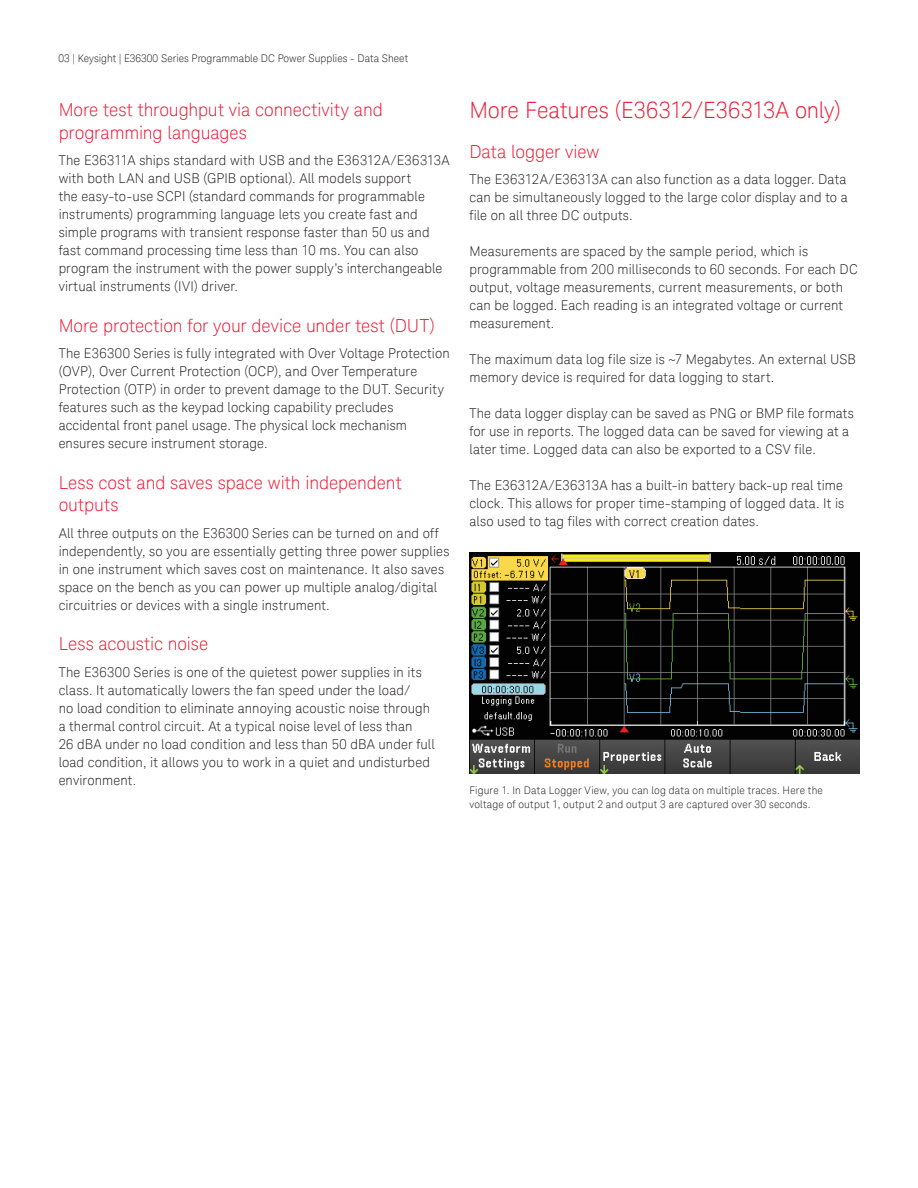
<style>
.page{position:relative;width:918px;height:1188px;background:#fff}
.page>*{position:absolute;margin:0;border:0;box-sizing:border-box;transform-origin:0 0}
.t1{font:300 22.5px "Keysight Sans";color:#ed1a36}
.t2{font:300 18px/22.5px "Keysight Sans";letter-spacing:-.005em;color:#ed1a36}
.t3{font:300 13.5px/18px "Keysight Sans";letter-spacing:.01em;color:#221f1f}
.t4{font:300 10.5px/13.5px "Keysight Sans";letter-spacing:.015em;color:#221f1f}
</style>
<div class="page">
<img style="left:469px;top:552px;width:390px;height:221px">
<p class="t4" style="left:59px;top:52px;width:351px">03 | Keysight | E36300 Series Programmable DC Power Supplies - Data Sheet</p>
<h2 class="t2" style="left:59px;top:100px;width:326px">More test throughput via connectivity and programming languages</h2>
<p class="t3" style="left:59px;top:152px;width:393px">The E36311A ships standard with USB and the E36312A/E36313A with both LAN and USB (GPIB optional). All models support<br>the easy-to-use SCPI (standard commands for programmable instruments) programming language lets you create fast and simple programs with transient response faster than 50 us and fast command processing time less than 10 ms. You can also program the instrument with the power supply’s interchangeable virtual instruments (IVI) driver.</p>
<h2 class="t2" style="left:59px;top:315px;width:378px">More protection for your device under test (DUT)</h2>
<p class="t3" style="left:59px;top:345px;width:393px">The E36300 Series is fully integrated with Over Voltage Protection (OVP), Over Current Protection (OCP), and Over Temperature Protection (OTP) in order to prevent damage to the DUT. Security features such as the keypad locking capability precludes accidental front panel usage. The physical lock mechanism ensures secure instrument storage.</p>
<h2 class="t2" style="left:59px;top:472px;width:345px">Less cost and saves space with independent outputs</h2>
<p class="t3" style="left:59px;top:525px;width:392px">All three outputs on the E36300 Series can be turned on and off independently, so you are essentially getting three power supplies in one instrument which saves cost on maintenance. It also saves space on the bench as you can power up multiple analog/digital circuitries or devices with a single instrument.</p>
<h2 class="t2" style="left:59px;top:634px;width:151px">Less acoustic noise</h2>
<p class="t3" style="left:59px;top:664px;width:378px">The E36300 Series is one of the quietest power supplies in its class. It automatically lowers the fan speed under the load/<br>no load condition to eliminate annoying acoustic noise through a thermal control circuit. At a typical noise level of less than<br>26 dBA under no load condition and less than 50 dBA under full load condition, it allows you to work in a quiet and undisturbed environment.</p>
<h1 class="t1" style="left:469px;top:100px;width:373px">More Features (E36312/E36313A only)</h1>
<h2 class="t2" style="left:469px;top:141px;width:131px">Data logger view</h2>
<p class="t3" style="left:469px;top:171px;width:380px;text-align:justify">The E36312A/E36313A can also function as a data logger. Data can be simultaneously logged to the large color display and to a file on all three DC outputs.</p>
<p class="t3" style="left:469px;top:243px;width:390px">Measurements are spaced by the sample period, which is programmable from 200 milliseconds to 60 seconds. For each DC output, voltage measurements, current measurements, or both can be logged. Each reading is an integrated voltage or current measurement.</p>
<p class="t3" style="left:469px;top:351px;width:388px">The maximum data log file size is ~7 Megabytes. An external USB memory device is required for data logging to start.</p>
<p class="t3" style="left:469px;top:405px;width:386px">The data logger display can be saved as PNG or BMP file formats for use in reports. The logged data can be saved for viewing at a later time. Logged data can also be exported to a CSV file.</p>
<p class="t3" style="left:469px;top:477px;width:376px;text-align:justify">The E36312A/E36313A has a built-in battery back-up real time clock. This allows for proper time-stamping of logged data. It is also used to tag files with correct creation dates.</p>
<p class="t4" style="left:469px;top:785px;width:355px">Figure 1. In Data Logger View, you can log data on multiple traces. Here the voltage of output 1, output 2 and output 3 are captured over 30 seconds.</p>
</div>
